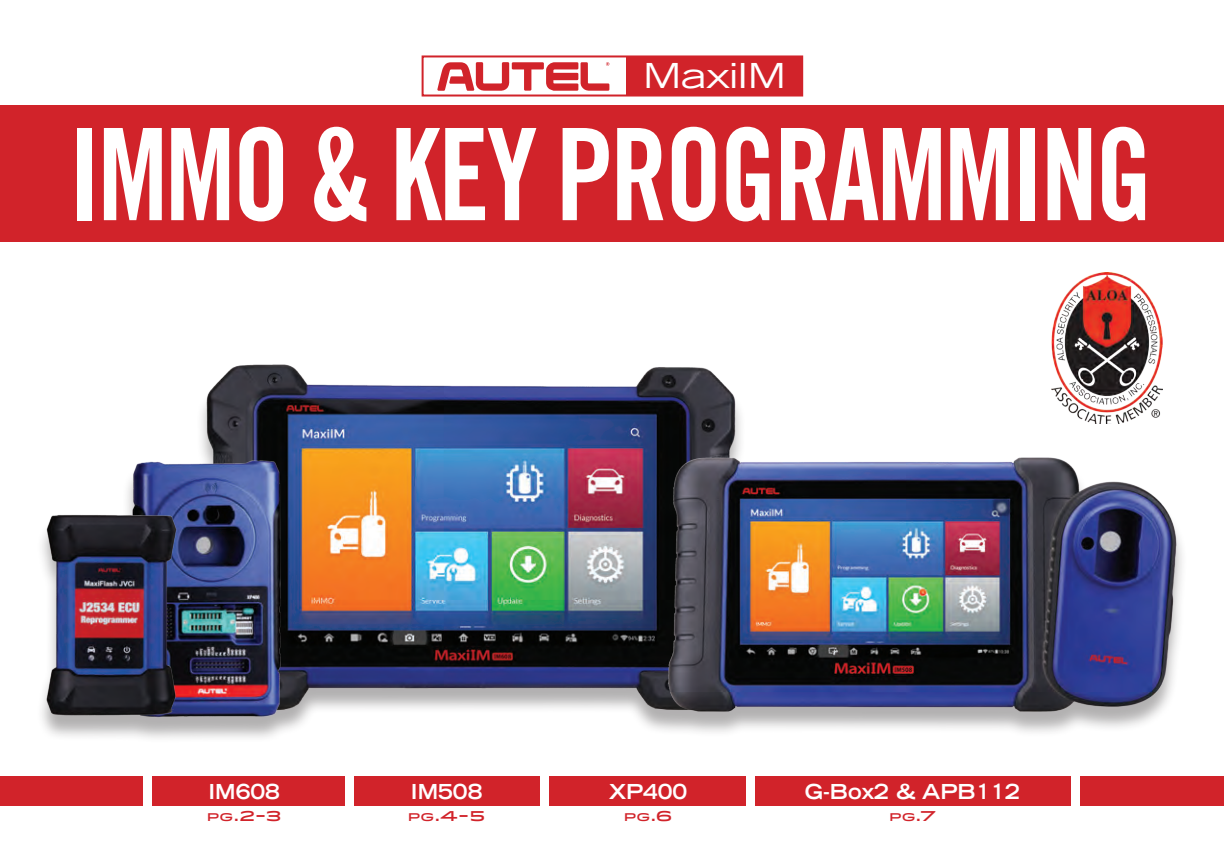
<style>
.page{position:relative;width:1224px;height:864px;background:#fff}
.page>*{position:absolute;margin:0;border:0;box-sizing:border-box;transform-origin:0 0}
.t1{font:127.8px "Trade Gothic LT Std Bd Cn 20";letter-spacing:-.025em;color:#fff;scale:.9 1}
.t2{font:expanded 34.4px "Trade Gothic LT Std";letter-spacing:-.01em;color:#fff;scale:1.11 1}
.t3{font:700 expanded 20.6px "Trade Gothic LT Std";color:#fff}
.t4{font:500 14.2px "Idlewild";color:#d1232a}
.t5{font:500 11.2px "Idlewild";color:#d1232a}
.s1{font-size:11.2px}
.s2{font-size:14.2px}
</style>
<div class="page">
<div style="left:0;top:776px;width:1224px;height:30px;background:#d1232a"></div>
<div style="left:346px;top:768px;width:8px;height:42px;background:#fff"></div>
<div style="left:144px;top:768px;width:8px;height:42px;background:#fff"></div>
<div style="left:540px;top:768px;width:8px;height:42px;background:#fff"></div>
<div style="left:747px;top:768px;width:8px;height:42px;background:#fff"></div>
<div style="left:1072px;top:768px;width:8px;height:42px;background:#fff"></div>
<div style="left:0;top:105px;width:1224px;height:137px;background:#d1232a"></div>
<img style="left:1051px;top:273px;width:111px;height:95px">
<div style="left:36px;top:368px;width:1151px;height:376px;background:#231f20;opacity:.35"></div>
<img style="left:199px;top:364px;width:552px;height:358px">
<img style="left:129px;top:457px;width:155px;height:265px">
<img style="left:40px;top:506px;width:144px;height:216px">
<img style="left:661px;top:447px;width:524px;height:275px">
<div style="left:626px;top:57px;width:176px;height:38px;background:#d1232a"></div>
<svg style="left:437px;top:62px;width:172px;height:29px"></svg>
<div style="left:422px;top:55px;width:381px;height:42px;border:2px solid #d1232a"></div>
<h2 class="t2" style="left:643px;top:53px;width:130px">MaxiIM</h2>
<h1 class="t1" style="left:69px;top:97px;width:1206px">IMMO &amp; KEY PROGRAMMING</h1>
<p class="t3" style="left:208px;top:778px;width:73px">IM608</p>
<p class="t3" style="left:609px;top:778px;width:80px">XP400</p>
<p class="t4" style="left:207px;top:805px;width:76px"><span class="s1">PG</span>.2-3</p>
<p class="t3" style="left:411px;top:778px;width:73px">IM508</p>
<p class="t5" style="left:624px;top:809px;width:50px">PG<span class="s2">.6</span></p>
<p class="t4" style="left:408px;top:805px;width:79px"><span class="s1">PG</span>.4-5</p>
<p class="t3" style="left:805px;top:778px;width:217px">G-Box2 &amp; APB112</p>
<p class="t5" style="left:889px;top:809px;width:48px">PG<span class="s2">.7</span></p>
</div>
